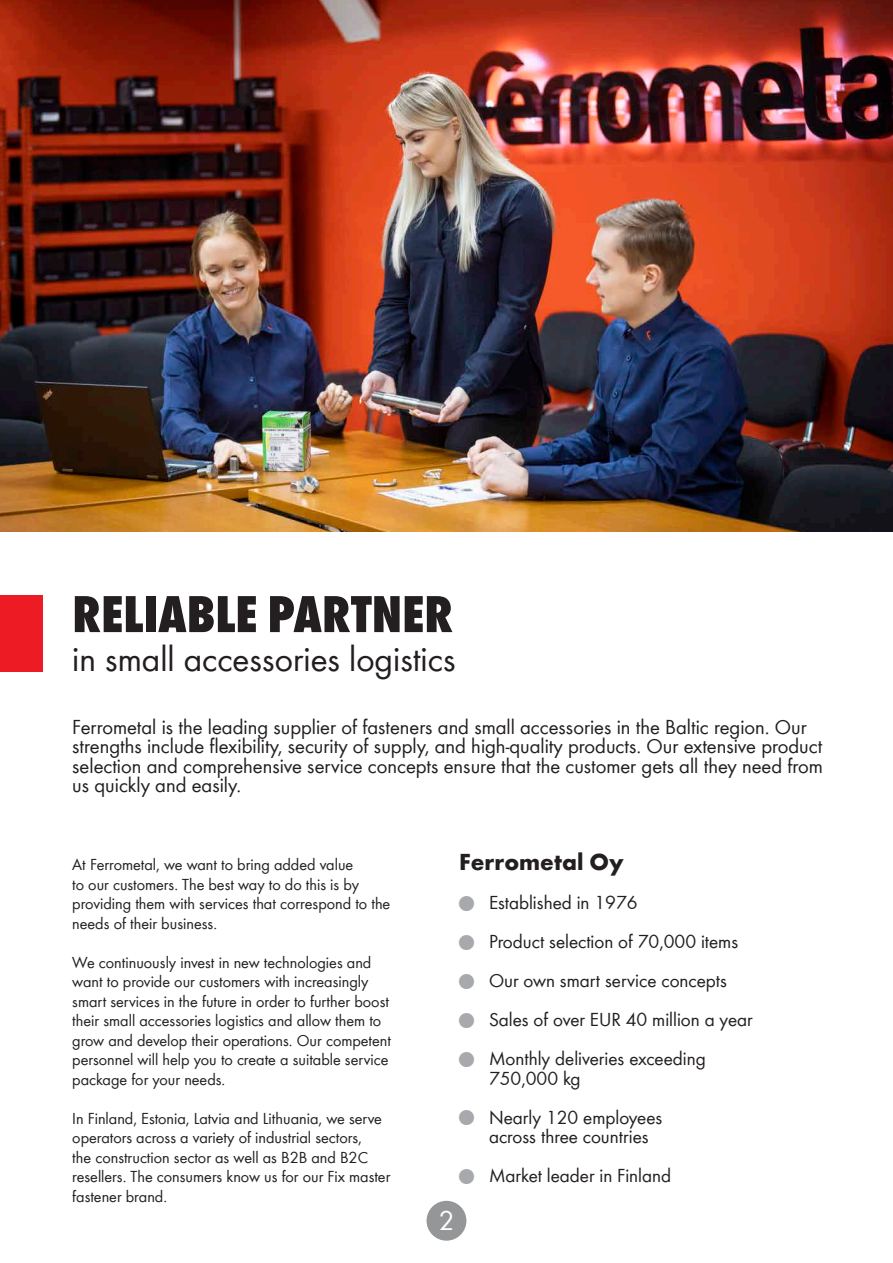
<style>
.page{position:relative;width:893px;height:1263px;background:#fff}
.page>*{position:absolute;margin:0;border:0;box-sizing:border-box;transform-origin:0 0}
.t1{font:800 condensed 54px "Wuerth";color:#231f20}
.t2{font:36px "Wuerth";color:#231f20}
.t3{font:28.2px "Wuerth";color:#fff}
.t4{font:700 24px "Wuerth";color:#231f20}
.t5{font:21px/19.5px "Wuerth";color:#231f20}
.t6{font:19.5px/39px "Wuerth";color:#231f20}
.t7{font:16.5px/19.5px "Wuerth";color:#231f20}
</style>
<div class="page">
<img style="left:0;top:0;width:893px;height:531px">
<div style="left:0;top:595px;width:43px;height:77px;background:#ed1c24"></div>
<div style="left:427px;top:1201px;width:39px;height:40px;background:#949698;border-radius:50%"></div>
<h1 class="t1" style="left:72px;top:576px;width:382px">RELIABLE PARTNER</h1>
<h2 class="t2" style="left:72px;top:635px;width:385px">in small accessories logistics</h2>
<p class="t5" style="left:72px;top:716px;width:752px">Ferrometal is the leading supplier of fasteners and small accessories in the Baltic region. Our strengths include flexibility, security of supply, and high-quality products. Our extensive product selection and comprehensive service concepts ensure that the customer gets all they need from us quickly and easily.</p>
<p class="t7" style="left:72px;top:854px;width:320px">At Ferrometal, we want to bring added value<br>to our customers. The best way to do this is by providing them with services that correspond to the needs of their business.</p>
<p class="t7" style="left:72px;top:951px;width:320px">We continuously invest in new technologies and want to provide our customers with increasingly smart services in the future in order to further boost their small accessories logistics and allow them to grow and develop their operations. Our competent personnel will help you to create a suitable service package for your needs.</p>
<p class="t7" style="left:72px;top:1108px;width:320px">In Finland, Estonia, Latvia and Lithuania, we serve operators across a variety of industrial sectors,<br>the construction sector as well as B2B and B2C resellers. The consumers know us for our Fix master fastener brand.</p>
<h3 class="t4" style="left:459px;top:844px;width:166px">Ferrometal Oy</h3>
<p class="t6" style="left:489px;top:882px;width:265px">Established in 1976<br>Product selection of 70,000 items<br>Our own smart service concepts<br>Sales of over EUR 40 million a year<br>Monthly deliveries exceeding</p>
<p class="t6" style="left:489px;top:1058px;width:175px">750,000 kg<br>Nearly 120 employees</p>
<p class="t6" style="left:489px;top:1116px;width:184px">across three countries<br>Market leader in Finland</p>
<h3 class="t3" style="left:439px;top:1201px;width:17px">2</h3>
</div>
